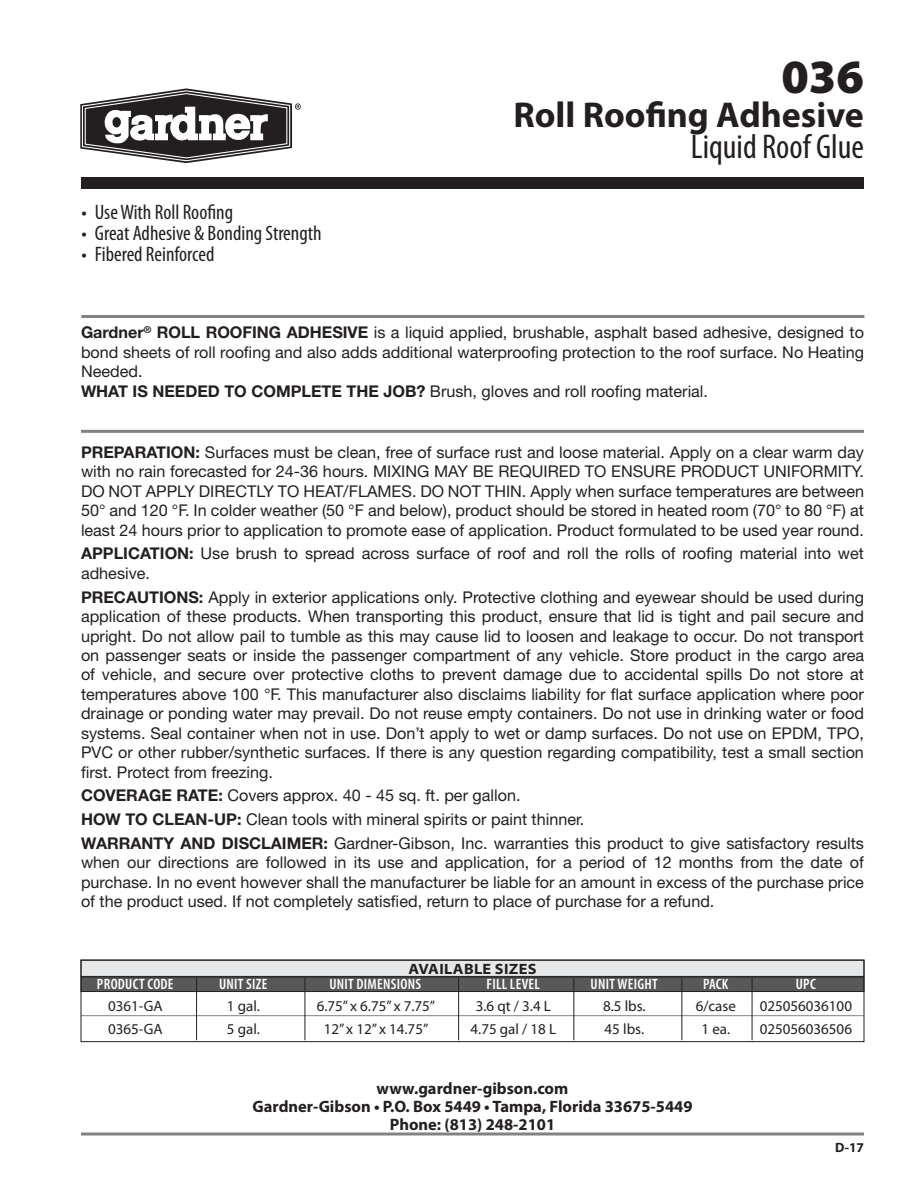
<style>
.page{position:relative;width:918px;height:1188px;background:#fff}
.page>*{position:absolute;margin:0;border:0;box-sizing:border-box;transform-origin:0 0}
.t1{font:900 48px "Myriad Pro";color:#231f20}
.t2{font:700 36px "Myriad Pro";color:#231f20}
.t3{font:condensed 34.5px "Myriad Pro";color:#231f20}
.t4{font:condensed 21px "Myriad Pro";color:#231f20}
.t5{font:700 16.5px "Myriad Pro";color:#231f20}
.t6{font:16.2px/19.5px "Helvetica Neue LT Std";color:#231f20;text-align:justify}
.t7{font:15px "Myriad Pro";color:#231f20}
.t8{font:600 condensed 15px "Myriad Pro";letter-spacing:.02em;color:#fff}
.t9{font:700 semi-expanded 15px "Myriad Pro";letter-spacing:.02em;color:#231f20}
.t10{font:700 13.5px "Myriad Pro";color:#231f20}
.s1{font-weight:700}
</style>
<div class="page">
<div style="left:81px;top:177px;width:783px;height:12px;background:#231f20"></div>
<hr style="left:81px;top:430px;width:783px;height:3px;background:#808285">
<svg style="left:81px;top:1132px;width:783px;height:4px;background:#9fa1a3"></svg>
<hr style="left:81px;top:315px;width:783px;height:3px;background:#808285">
<svg style="left:80px;top:88px;width:221px;height:75px"></svg>
<div style="left:81px;top:977px;width:783px;height:15px;background:#57585a;border:1px solid #231f20"></div>
<div style="left:81px;top:960px;width:783px;height:17px;background:#e6e7e9;border:1px solid #231f20"></div>
<hr style="left:81px;top:1015px;width:783px;height:1px;background:#808285">
<hr style="left:196px;top:978px;width:1px;height:62px;background:#231f20">
<hr style="left:305px;top:978px;width:1px;height:62px;background:#231f20">
<hr style="left:458px;top:978px;width:1px;height:62px;background:#231f20">
<hr style="left:573px;top:978px;width:1px;height:62px;background:#231f20">
<hr style="left:681px;top:978px;width:1px;height:62px;background:#231f20">
<hr style="left:752px;top:978px;width:1px;height:62px;background:#231f20">
<div style="left:81px;top:960px;width:783px;height:82px;border:1px solid #231f20"></div>
<p class="t1" style="left:781px;top:44px;width:84px">036</p>
<p class="t4" style="left:81px;top:200px;width:153px">• Use With Roll Roofing</p>
<p class="t4" style="left:81px;top:221px;width:242px">• Great Adhesive &amp; Bonding Strength</p>
<p class="t4" style="left:81px;top:242px;width:135px">• Fibered Reinforced</p>
<p class="t2" style="left:514px;top:92px;width:352px">Roll Roofing Adhesive</p>
<p class="t3" style="left:691px;top:126px;width:175px">Liquid Roof Glue</p>
<p class="t6" style="left:81px;top:323px;width:785px"><span class="s1">Gardner</span><sup>®</sup> <span class="s1">ROLL ROOFING ADHESIVE</span> is a liquid applied, brushable, asphalt based adhesive, designed to bond sheets of roll roofing and also adds additional waterproofing protection to the roof surface. No Heating Needed.</p>
<p class="t6" style="left:81px;top:381px;width:629px"><span class="s1">WHAT IS NEEDED TO COMPLETE THE JOB?</span> Brush, gloves and roll roofing material.</p>
<p class="t6" style="left:81px;top:442px;width:785px"><span class="s1">PREPARATION:</span> Surfaces must be clean, free of surface rust and loose material. Apply on a clear warm day with no rain forecasted for 24-36 hours. MIXING MAY BE REQUIRED TO ENSURE PRODUCT UNIFORMITY.<br>DO NOT APPLY DIRECTLY TO HEAT/FLAMES. DO NOT THIN. Apply when surface temperatures are between 50° and 120 °F. In colder weather (50 °F and below), product should be stored in heated room (70° to 80 °F) at least 24 hours prior to application to promote ease of application. Product formulated to be used year round.</p>
<p class="t6" style="left:81px;top:544px;width:785px"><span class="s1">APPLICATION:</span> Use brush to spread across surface of roof and roll the rolls of roofing material into wet adhesive.</p>
<p class="t6" style="left:81px;top:587px;width:785px"><span class="s1">PRECAUTIONS:</span> Apply in exterior applications only. Protective clothing and eyewear should be used during application of these products. When transporting this product, ensure that lid is tight and pail secure and upright. Do not allow pail to tumble as this may cause lid to loosen and leakage to occur. Do not transport on passenger seats or inside the passenger compartment of any vehicle. Store product in the cargo area of vehicle, and secure over protective cloths to prevent damage due to accidental spills Do not store at temperatures above 100 °F. This manufacturer also disclaims liability for flat surface application where poor drainage or ponding water may prevail. Do not reuse empty containers. Do not use in drinking water or food systems. Seal container when not in use. Don’t apply to wet or damp surfaces. Do not use on EPDM, TPO, PVC or other rubber/synthetic surfaces. If there is any question regarding compatibility, test a small section first. Protect from freezing.</p>
<p class="t6" style="left:81px;top:786px;width:441px"><span class="s1">COVERAGE RATE:</span> Covers approx. 40 - 45 sq. ft. per gallon.</p>
<p class="t6" style="left:81px;top:809px;width:505px"><span class="s1">HOW TO CLEAN-UP:</span> Clean tools with mineral spirits or paint thinner.</p>
<p class="t6" style="left:81px;top:833px;width:785px"><span class="s1">WARRANTY AND DISCLAIMER:</span> Gardner-Gibson, Inc. warranties this product to give satisfactory results when our directions are followed in its use and application, for a period of 12 months from the date of purchase. In no event however shall the manufacturer be liable for an amount in excess of the purchase price of the product used. If not completely satisfied, return to place of purchase for a refund.</p>
<p class="t9" style="left:408px;top:959px;width:130px">AVAILABLE SIZES</p>
<p class="t8" style="left:97px;top:975px;width:78px">PRODUCT CODE</p>
<p class="t8" style="left:219px;top:975px;width:50px">UNIT SIZE</p>
<p class="t8" style="left:329px;top:975px;width:93px">UNIT DIMENSIONS</p>
<p class="t8" style="left:487px;top:975px;width:55px">FILL LEVEL</p>
<p class="t8" style="left:591px;top:975px;width:69px">UNIT WEIGHT</p>
<p class="t8" style="left:703px;top:975px;width:27px">PACK</p>
<p class="t8" style="left:796px;top:975px;width:22px">UPC</p>
<p class="t7" style="left:108px;top:997px;width:56px">0361-GA</p>
<p class="t7" style="left:227px;top:997px;width:34px">1 gal.</p>
<p class="t7" style="left:317px;top:997px;width:120px">6.75” x 6.75” x 7.75”</p>
<p class="t7" style="left:476px;top:997px;width:77px">3.6 qt / 3.4 L</p>
<p class="t7" style="left:603px;top:997px;width:44px">8.5 lbs.</p>
<p class="t7" style="left:696px;top:997px;width:42px">6/case</p>
<p class="t7" style="left:760px;top:997px;width:94px">025056036100</p>
<p class="t7" style="left:108px;top:1020px;width:56px">0365-GA</p>
<p class="t7" style="left:227px;top:1020px;width:34px">5 gal.</p>
<p class="t7" style="left:324px;top:1020px;width:106px">12” x 12” x 14.75”</p>
<p class="t7" style="left:471px;top:1020px;width:87px">4.75 gal / 18 L</p>
<p class="t7" style="left:605px;top:1020px;width:41px">45 lbs.</p>
<p class="t7" style="left:702px;top:1020px;width:30px">1 ea.</p>
<p class="t7" style="left:760px;top:1020px;width:94px">025056036506</p>
<p class="t5" style="left:377px;top:1078px;width:193px">www.gardner-gibson.com</p>
<p class="t5" style="left:252px;top:1096px;width:442px">Gardner-Gibson • P.O. Box 5449 • Tampa, Florida 33675-5449</p>
<p class="t5" style="left:390px;top:1114px;width:167px">Phone: (813) 248-2101</p>
<p class="t10" style="left:835px;top:1138px;width:30px">D-17</p>
</div>
